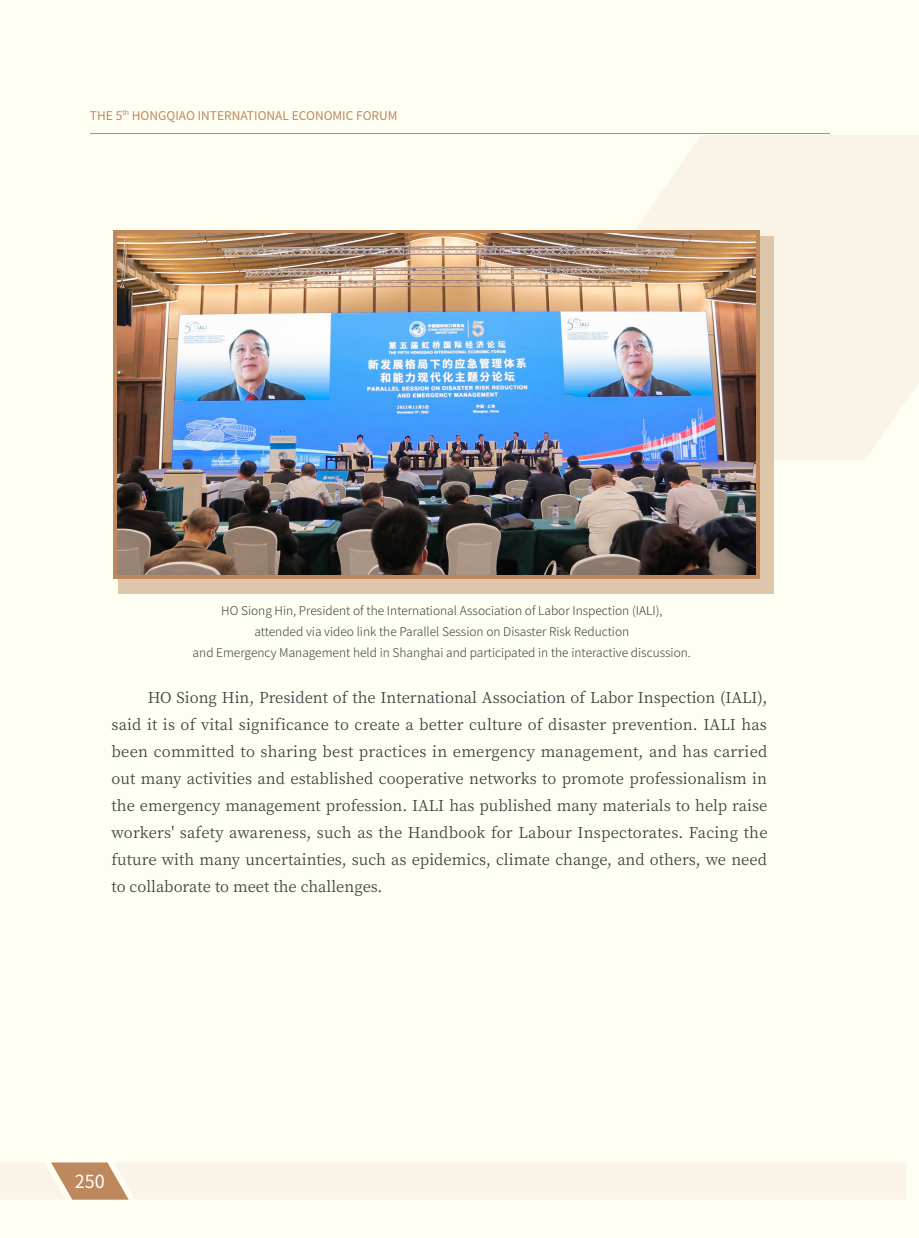
<style>
.page{position:relative;width:919px;height:1238px;background:#fff}
.page>*{position:absolute;margin:0;border:0;box-sizing:border-box;transform-origin:0 0}
.t1{font:18px "Source Han Sans CN";color:#fff}
.t2{font:15px/27px "Source Han Serif CN";color:#3e3e3f;text-align:justify}
.t3{font:300 12px "Source Han Sans CN";color:#3e3e3f}
.t4{font:12px "Source Han Sans CN";color:#bd885e}
.t5{font:7.05px "Source Han Sans CN";color:#bd885e}
</style>
<div class="page">
<div style="left:0;top:0;width:918px;height:1237px;background:#fffef2"></div>
<svg style="left:636px;top:135px;width:282px;height:325px;fill:#f9f4e6"></svg>
<hr style="left:90px;top:133px;width:738px;height:1px;background:#bd885e">
<svg style="left:0;top:1162px;width:906px;height:37px"></svg>
<div style="left:118px;top:236px;width:655px;height:357px;background:#ddc6aa"></div>
<svg style="left:113px;top:230px;width:646px;height:348px;background:#b0805a"></svg>
<img style="left:117px;top:234px;width:638px;height:340px">
<p class="t4" style="left:90px;top:110px;width:34px">THE 5</p>
<p class="t5" style="left:122px;top:108px;width:8px">th</p>
<p class="t4" style="left:132px;top:110px;width:267px">HONGQIAO INTERNATIONAL ECONOMIC FORUM</p>
<p class="t3" style="left:221px;top:604px;width:443px">HO Siong Hin, President of the International Association of Labor Inspection (IALI),</p>
<p class="t3" style="left:254px;top:625px;width:376px">attended via video link the Parallel Session on Disaster Risk Reduction</p>
<p class="t3" style="left:193px;top:646px;width:500px">and Emergency Management held in Shanghai and participated in the interactive discussion.</p>
<p class="t2" style="left:111px;top:683px;width:657px;text-indent:36px">HO Siong Hin, President of the International Association of Labor Inspection (IALI), said it is of vital significance to create a better culture of disaster prevention. IALI has been committed to sharing best practices in emergency management, and has carried out many activities and established cooperative networks to promote professionalism in the emergency management profession. IALI has published many materials to help raise workers' safety awareness, such as the Handbook for Labour Inspectorates. Facing the future with many uncertainties, such as epidemics, climate change, and others, we need to collaborate to meet the challenges.</p>
<p class="t1" style="left:75px;top:1171px;width:31px">250</p>
</div>
